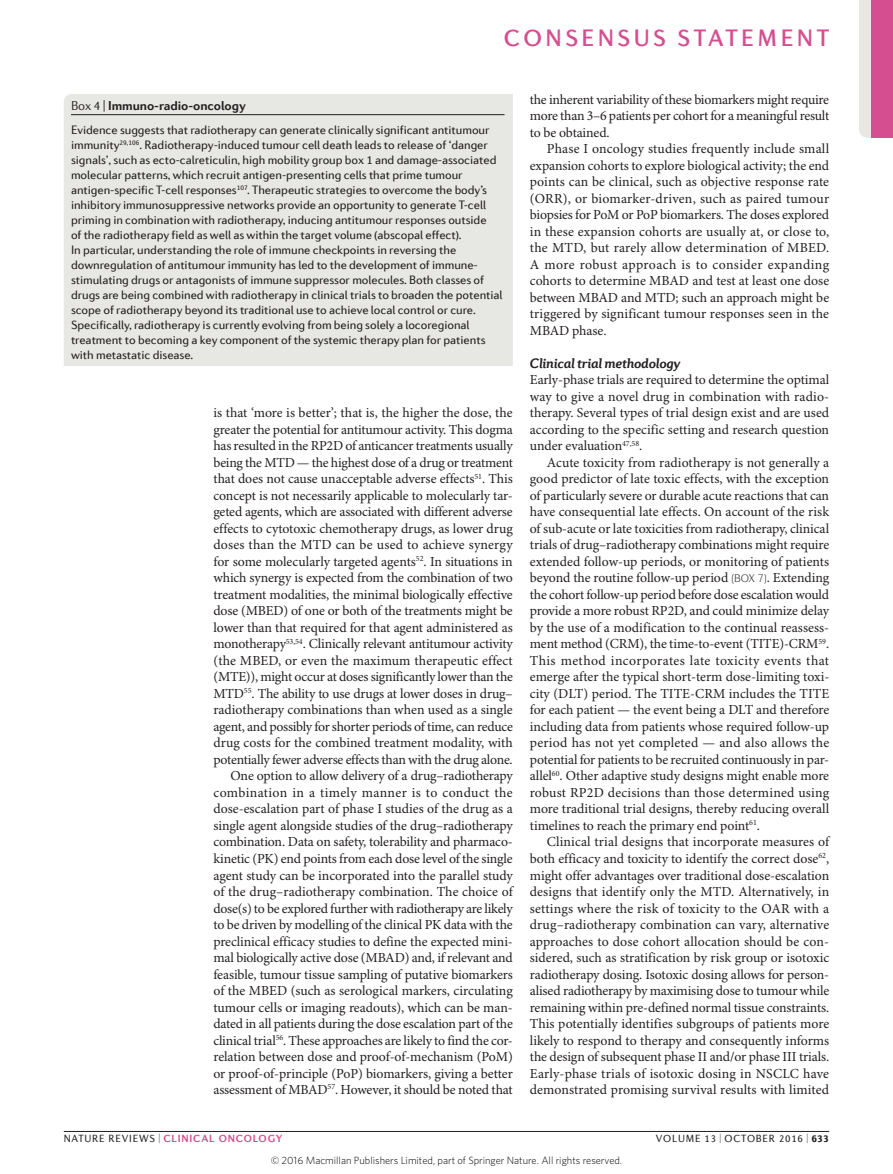
<style>
.page{position:relative;width:893px;height:1174px;background:#fff}
.page>*{position:absolute;margin:0;border:0;box-sizing:border-box;transform-origin:0 0}
.t1{font:500 24px "Diverda Sans Com";letter-spacing:.14em;color:#d54f90}
.Subhead_2{font:italic 700 14.1px "Diverda Sans Com";letter-spacing:-.015em;color:#231f20}
.Body_text{font:13.8px/16.5px "Minion Pro";letter-spacing:-.01em;color:#231f20;text-align:justify}
.Body_first{font:13.8px/16.5px "Minion Pro";letter-spacing:-.005em;color:#231f20;text-align:justify}
.Box_title{font:700 13.05px "Diverda Sans Com";letter-spacing:-.005em;color:#231f20}
.Box_first{font:12.3px/15px "Diverda Sans Com Regular 2";letter-spacing:-.005em;color:#231f20}
.t2{font:300 10.5px "Whitney";color:#000}
.t3{font:700 10.5px "Diverda Sans Com";letter-spacing:.075em;color:#d54f90}
.t4{font:10.5px "Diverda Sans Com Regular 2";letter-spacing:.075em;color:#231f20}
.s1{font-weight:300}
.s2{font-family:"Diverda Sans Com"}
.s3{font-family:"Diverda Sans Com Regular 2";font-weight:400;color:#231f20}
.s4{font-family:"Diverda Sans Com";font-weight:900}
</style>
<div class="page">
<hr style="left:64px;top:1131px;width:765px;height:1px;background:#231f20">
<div style="left:64px;top:94px;width:449px;height:272px;background:#e7e7e3"></div>
<hr style="left:71px;top:114px;width:434px;height:1px;background:#231f20">
<svg style="left:859px;top:0;width:13px;height:138px;background:#e5dbdc"></svg>
<div style="left:872px;top:0;width:21px;height:138px;background:#d54f90"></div>
<h1 class="t1" style="left:504px;top:24px;width:327px">CONSENSUS STATEMENT</h1>
<p class="Box_title" style="left:71px;top:98px;width:176px"><span class="s1">Box 4 |</span> Immuno-radio-oncology</p>
<p class="Box_first" style="left:71px;top:122px;width:433px">Evidence suggests that radiotherapy can generate clinically significant antitumour immunity<sup>29,106</sup>. Radiotherapy-induced tumour cell death leads to release of ‘danger signals’, such as ecto-calreticulin, high mobility group box 1 and damage-associated molecular patterns, which recruit antigen-presenting cells that prime tumour antigen-specific T‑cell responses<sup>107</sup>. Therapeutic strategies to overcome the body’s inhibitory immunosuppressive networks provide an opportunity to generate T‑cell priming in combination with radiotherapy, inducing antitumour responses outside<br><span class="s2">of the radiotherapy field as well as within the target volume (abscopal effect).<br>In particular, understanding the role of immune checkpoints in reversing the </span>downregulation of antitumour immunity has led to the development of immune&shy;stimulating drugs or antagonists of immune suppressor molecules. Both classes of drugs are being combined with radiotherapy in clinical trials to broaden the potential scope of radiotherapy beyond its traditional use to achieve local control or cure.<br>Specifically, radiotherapy is currently evolving from being solely a locoregional treatment to becoming a key component of the systemic therapy plan for patients with metastatic disease.</p>
<p class="Body_text" style="left:213px;top:405px;width:301px">is that ‘more is better’; that is, the higher the dose, the greater the potential for antitumour activity. This dogma has resulted in the RP2D of anticancer treatments usually being the MTD — the highest dose of a drug or treatment that does not cause unacceptable adverse effects<sup>51</sup>. This concept is not necessarily applicable to molecularly tar&shy;geted agents, which are associated with different adverse effects to cytotoxic chemotherapy drugs, as lower drug doses than the MTD can be used to achieve synergy for some molecularly targeted agents<sup>52</sup>. In situations in which synergy is expected from the combination of two treatment modalities, the minimal biologically effective dose (MBED) of one or both of the treatments might be lower than that required for that agent administered as monotherapy<sup>53,54</sup>. Clinically relevant antitumour activity (the MBED, or even the maximum therapeutic effect (MTE)), might occur at doses significantly lower than the MTD<sup>55</sup>. The ability to use drugs at lower doses in drug– radiotherapy combinations than when used as a single agent, and possibly for shorter periods of time, can reduce drug costs for the combined treatment modality, with potentially fewer adverse effects than with the drug alone.</p>
<p class="Body_text" style="left:213px;top:768px;width:301px;text-indent:17px">One option to allow delivery of a drug–radiotherapy combination in a timely manner is to conduct the dose-escalation part of phase I studies of the drug as a single agent alongside studies of the drug–radiotherapy combination. Data on safety, tolerability and pharmaco&shy;kinetic (PK) end points from each dose level of the single agent study can be incorporated into the parallel study of the drug–radiotherapy combination. The choice of dose(s) to be explored further with radiotherapy are likely to be driven by modelling of the clinical PK data with the preclinical efficacy studies to define the expected mini&shy;mal biologically active dose (MBAD) and, if relevant and feasible, tumour tissue sampling of putative biomarkers of the MBED (such as serological markers, circulating tumour cells or imaging readouts), which can be man&shy;dated in all patients during the dose escalation part of the clinical trial<sup>56</sup>. These approaches are likely to find the cor&shy;relation between dose and proof‑of‑mechanism (PoM) or proof‑of‑-principle (PoP) biomarkers, giving a better assessment of MBAD<sup>57</sup>. However, it should be noted that</p>
<p class="Body_text" style="left:530px;top:92px;width:301px">the inherent variability of these biomarkers might require more than 3–6 patients per cohort for a meaningful result to be obtained.</p>
<p class="Body_text" style="left:530px;top:141px;width:301px;text-indent:17px">Phase I oncology studies frequently include small expansion cohorts to explore biological activity; the end points can be clinical, such as objective response rate (ORR), or biomarker-driven, such as paired tumour biopsies for PoM or PoP biomarkers. The doses explored in these expansion cohorts are usually at, or close to, the MTD, but rarely allow determination of MBED.<br>A more robust approach is to consider expanding cohorts to determine MBAD and test at least one dose between MBAD and MTD; such an approach might be triggered by significant tumour responses seen in the MBAD phase.</p>
<p class="Subhead_2" style="left:530px;top:355px;width:152px">Clinical trial methodology</p>
<p class="Body_first" style="left:530px;top:372px;width:301px">Early-phase trials are required to determine the optimal way to give a novel drug in combination with radio&shy;therapy. Several types of trial design exist and are used according to the specific setting and research question under evaluation<sup>47,58</sup>.</p>
<p class="Body_text" style="left:530px;top:455px;width:301px;text-indent:17px">Acute toxicity from radiotherapy is not generally a good predictor of late toxic effects, with the exception of particularly severe or durable acute reactions that can have consequential late effects. On account of the risk of sub-acute or late toxicities from radiotherapy, clinical trials of drug–radiotherapy combinations might require extended follow‑up periods, or monitoring of patients beyond the routine follow‑up period</p>
<p class="Body_text" style="left:530px;top:570px;width:301px;text-indent:237px">. Extending the cohort follow‑up period before dose escalation would provide a more robust RP2D, and could minimize delay by the use of a modification to the continual reassess&shy;ment method (CRM), the time‑to‑event (TITE)-CRM<sup>59</sup>.<br>This method incorporates late toxicity events that emerge after the typical short-term dose-limiting toxi&shy;city (DLT) period. The TITE-CRM includes the TITE for each patient — the event being a DLT and therefore including data from patients whose required follow‑up period has not yet completed — and also allows the potential for patients to be recruited continuously in par&shy;allel<sup>60</sup>. Other adaptive study designs might enable more robust RP2D decisions than those determined using more traditional trial designs, thereby reducing overall timelines to reach the primary end point<sup>61</sup>.</p>
<p class="Body_text" style="left:530px;top:834px;width:301px;text-indent:17px">Clinical trial designs that incorporate measures of both efficacy and toxicity to identify the correct dose<sup>62</sup>, might offer advantages over traditional dose-escalation designs that identify only the MTD. Alternatively, in settings where the risk of toxicity to the OAR with a drug–radiotherapy combination can vary, alternative approaches to dose cohort allocation should be con&shy;sidered, such as stratification by risk group or isotoxic radiotherapy dosing. Isotoxic dosing allows for person&shy;alised radiotherapy by maximising dose to tumour while remaining within pre-defined normal tissue constraints.<br>This potentially identifies subgroups of patients more likely to respond to therapy and consequently informs the design of subsequent phase II and/or phase III trials.<br>Early-phase trials of isotoxic dosing in NSCLC have demonstrated promising survival results with limited</p>
<p class="t3" style="left:64px;top:1132px;width:220px"><span class="s3">NATURE REVIEWS |</span> CLINICAL ONCOLOGY</p>
<p class="t4" style="left:656px;top:1132px;width:174px">VOLUME 13 | OCTOBER 2016 | <span class="s4">633</span></p>
<p class="t2" style="left:271px;top:1153px;width:353px">© 2016 Macmillan Publishers Limited, part of Springer Nature. All rights reserved.</p>
</div>
